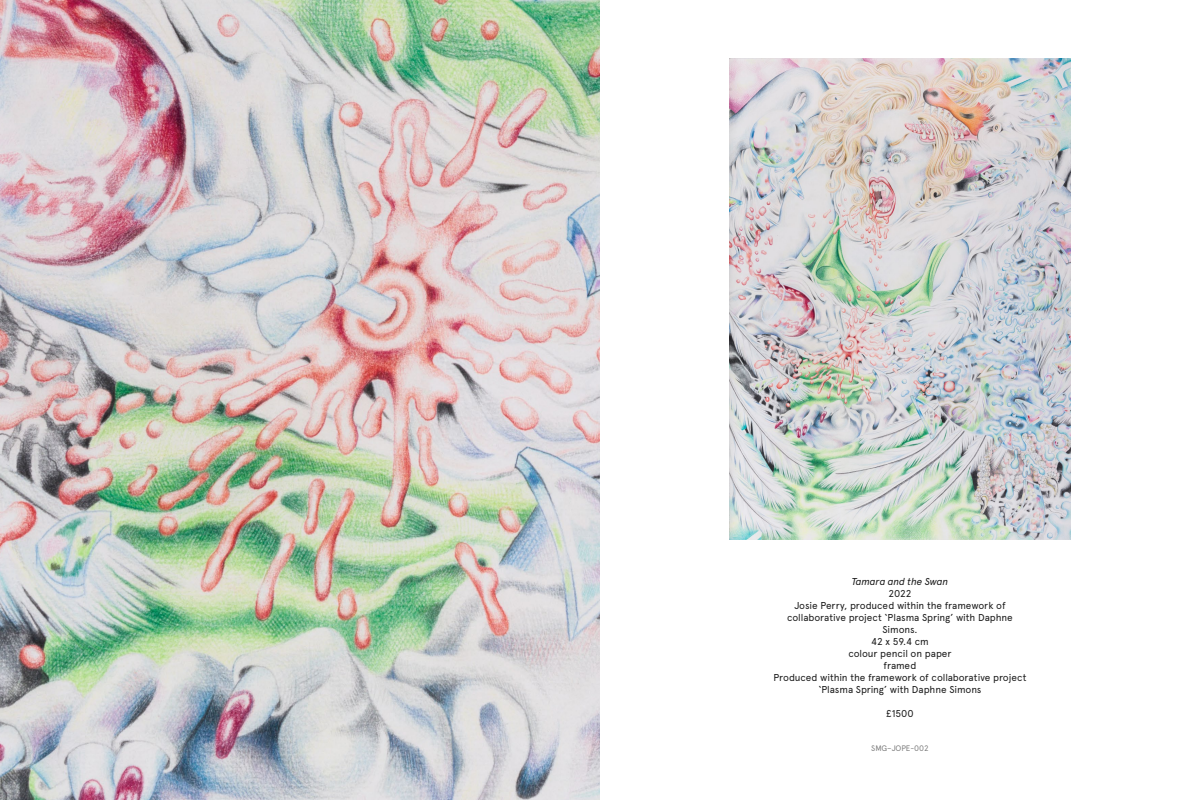
<style>
.page{position:relative;width:1200px;height:800px;background:#fff}
.page>*{position:absolute;margin:0;border:0;box-sizing:border-box;transform-origin:0 0}
.t1{font:10px/12px "Apercu Pro";letter-spacing:-.01em;color:#1a1a1a;text-align:center}
.t2{font:italic 10px "Apercu Pro";letter-spacing:-.015em;color:#1a1a1a}
.t3{font:8px "Apercu Pro";letter-spacing:-.015em;color:#808080}
</style>
<div class="page">
<img style="left:0;top:0;width:600px;height:800px">
<img style="left:730px;top:59px;width:340px;height:481px">
<p class="t2" style="left:852px;top:574px;width:98px">Tamara and the Swan</p>
<p class="t1" style="left:774px;top:587px;width:254px">2022<br>Josie Perry, produced within the framework of collaborative project ‘Plasma Spring’ with Daphne<br>Simons.<br>42 x 59.4 cm<br>colour pencil on paper<br>framed<br>Produced within the framework of collaborative project ‘Plasma Spring’ with Daphne Simons</p>
<p class="t1" style="left:886px;top:707px;width:29px">£1500</p>
<p class="t3" style="left:871px;top:742px;width:59px">SMG–JOPE-002</p>
</div>
